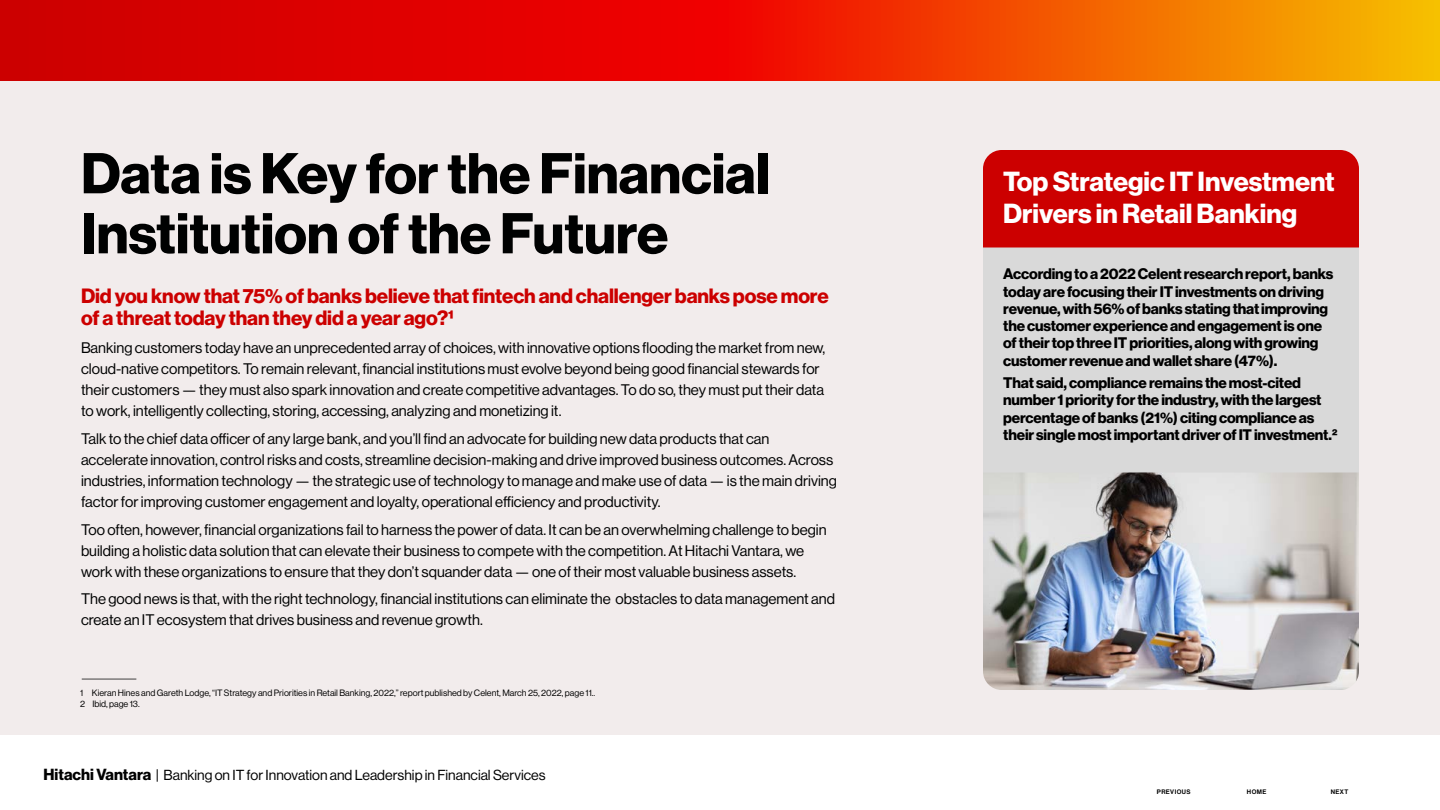
<style>
.page{position:relative;width:1440px;height:810px;background:#fff}
.page>*{position:absolute;margin:0;border:0;box-sizing:border-box;transform-origin:0 0}
.t1{font:56.25px/60px "N Haas Grotesk DS Pro 75 Bd";color:#000101}
.t2{font:27px/31.5px "N Haas Grotesk DS Pro 75 Bd";color:#fff}
.t3{font:20.25px/22.5px "N Haas Grotesk DS Pro 75 Bd";letter-spacing:-.005em;color:#c00}
.t4{font:15px/21px "N Haas Grotesk DS Pro 55 Rg";color:#000101}
.t5{font:15px/17.2px "N Haas Grotesk DS Pro 75 Bd";letter-spacing:-.01em;color:#000}
.t6{font:14.25px "N Haas Grotesk DS Pro 55 Rg";color:#000101}
.t7{font:9px/10.8px "N Haas Grotesk DS Pro 55 Rg";color:#000}
.t8{font:6.38px "N Haas Grotesk DS Pro 65 Md";letter-spacing:.065em;color:#000}
.s1{font-family:"N Haas Grotesk DS Pro 75 Bd";font-size:15.75px}
</style>
<div class="page">
<svg style="left:0;top:0;width:1440px;height:81px;background:#e82f00"></svg>
<div style="left:0;top:81px;width:1440px;height:654px;background:#f2ecec"></div>
<div style="left:983px;top:248px;width:376px;height:350px;background:#d9d9d9"></div>
<div style="left:983px;top:150px;width:376px;height:98px;background:#c00"></div>
<hr style="left:82px;top:679px;width:54px;height:1px;background:#414141">
<img style="left:983px;top:472px;width:376px;height:218px">
<h1 class="t1" style="left:81px;top:144px;width:690px">Data is Key for the Financial<br>Institution of the Future</h1>
<h3 class="t3" style="left:81px;top:285px;width:749px">Did you know that 75% of banks believe that fintech and challenger banks pose more of a threat today than they did a year ago?1</h3>
<p class="t4" style="left:81px;top:337px;width:746px">Banking customers today have an unprecedented array of choices, with innovative options flooding the market from new, cloud-native competitors. To remain relevant, financial institutions must evolve beyond being good financial stewards for their customers — they must also spark innovation and create competitive advantages. To do so, they must put their data to work, intelligently collecting, storing, accessing, analyzing and monetizing it.</p>
<p class="t4" style="left:81px;top:428px;width:758px">Talk to the chief data officer of any large bank, and you’ll find an advocate for building new data products that can accelerate innovation, control risks and costs, streamline decision-making and drive improved business outcomes. Across industries, information technology — the strategic use of technology to manage and make use of data — is the main driving factor for improving customer engagement and loyalty, operational efficiency and productivity.</p>
<p class="t4" style="left:81px;top:519px;width:747px">Too often, however, financial organizations fail to harness the power of data. It can be an overwhelming challenge to begin building a holistic data solution that can elevate their business to compete with the competition. At Hitachi Vantara, we work with these organizations to ensure that they don’t squander data — one of their most valuable business assets.</p>
<p class="t4" style="left:81px;top:589px;width:756px">The good news is that, with the right technology, financial institutions can eliminate the obstacles to data management and create an IT ecosystem that drives business and revenue growth.</p>
<p class="t7" style="left:80px;top:688px;width:516px">1 Kieran Hines and Gareth Lodge, “IT Strategy and Priorities in Retail Banking, 2022,” report published by Celent, March 25, 2022, page 11..<br>2 Ibid, page 13.</p>
<p class="t6" style="left:44px;top:767px;width:504px"><span class="s1">Hitachi Vantara</span> | Banking on IT for Innovation and Leadership in Financial Services</p>
<h2 class="t2" style="left:1003px;top:166px;width:333px">Top Strategic IT Investment<br>Drivers in Retail Banking</h2>
<p class="t5" style="left:1003px;top:266px;width:332px">According to a 2022 Celent research report, banks today are focusing their IT investments on driving revenue, with 56% of banks stating that improving the customer experience and engagement is one of their top three IT priorities, along with growing customer revenue and wallet share (47%).</p>
<p class="t5" style="left:1003px;top:375px;width:336px">That said, compliance remains the most-cited number 1 priority for the industry, with the largest percentage of banks (21%) citing compliance as their single most important driver of IT investment.2</p>
<p class="t8" style="left:1157px;top:788px;width:35px">PREVIOUS</p>
<p class="t8" style="left:1247px;top:788px;width:21px">HOME</p>
<p class="t8" style="left:1331px;top:788px;width:19px">NEXT</p>
</div>
